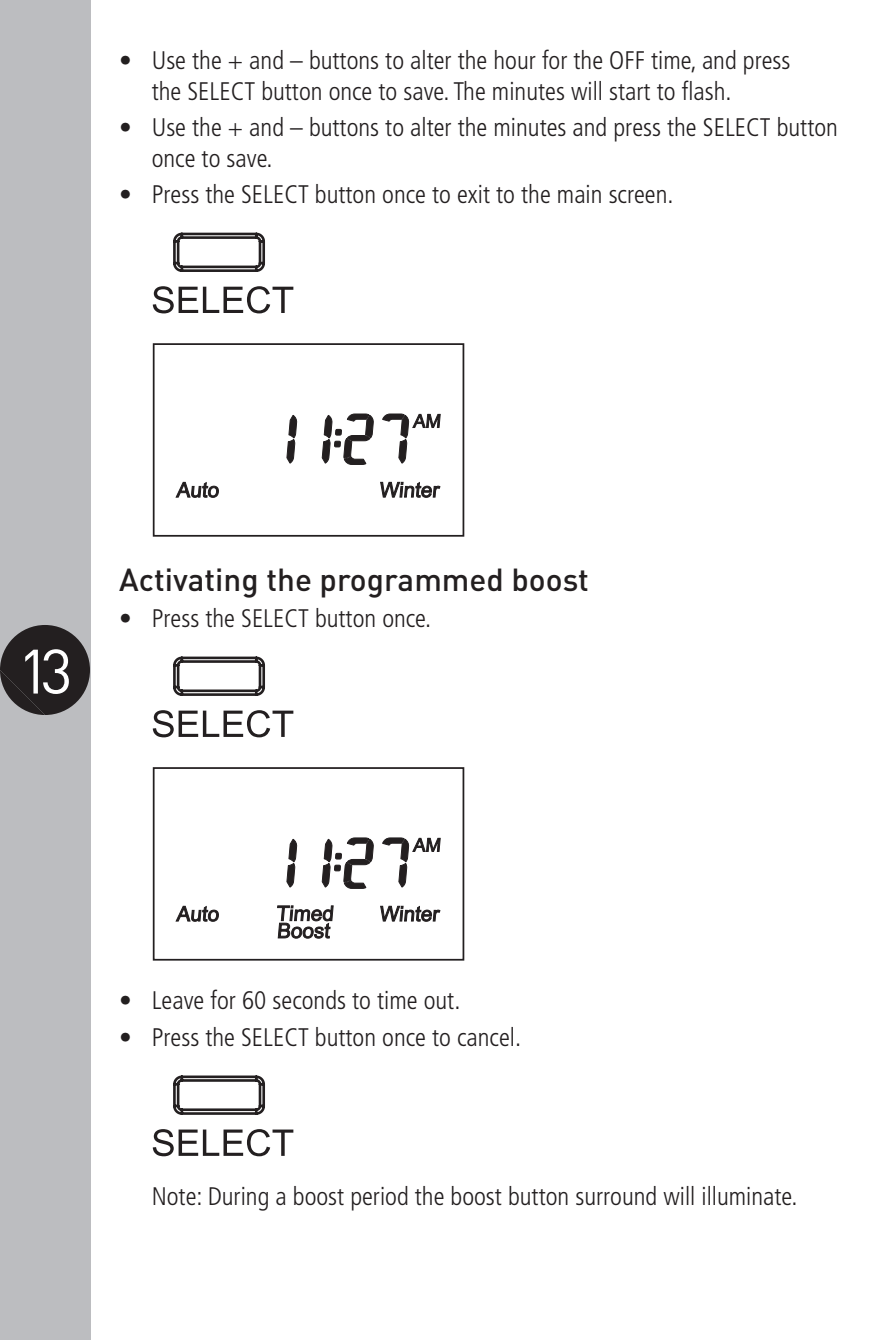
<style>
.page{position:relative;width:893px;height:1340px;background:#fff}
.page>*{position:absolute;margin:0;border:0;box-sizing:border-box;transform-origin:0 0}
.t1{font:61.6px "DINOT";color:#fff}
.t2{font:500 31.5px "DINOT";color:#231f20}
.t3{font:300 condensed 25.55px/30.8px "Frutiger LT";color:#231f20}
</style>
<div class="page">
<div style="left:0;top:0;width:90px;height:1339px;background:#bcbdc0"></div>
<svg style="left:153px;top:286px;width:140px;height:27px"></svg>
<svg style="left:173px;top:233px;width:92px;height:39px"></svg>
<svg style="left:153px;top:1129px;width:140px;height:27px"></svg>
<svg style="left:173px;top:1075px;width:92px;height:40px"></svg>
<svg style="left:153px;top:710px;width:140px;height:27px"></svg>
<svg style="left:173px;top:656px;width:92px;height:40px"></svg>
<svg style="left:381px;top:482px;width:59px;height:15px"></svg>
<svg style="left:176px;top:482px;width:43px;height:15px"></svg>
<svg style="left:287px;top:415px;width:10px;height:48px"></svg>
<svg style="left:383px;top:414px;width:57px;height:49px"></svg>
<svg style="left:322px;top:414px;width:51px;height:50px"></svg>
<div style="left:153px;top:343px;width:311px;height:193px;border:2px solid #231f20"></div>
<svg style="left:381px;top:906px;width:59px;height:15px"></svg>
<svg style="left:176px;top:906px;width:43px;height:15px"></svg>
<svg style="left:278px;top:905px;width:55px;height:33px"></svg>
<svg style="left:287px;top:839px;width:10px;height:48px"></svg>
<svg style="left:383px;top:838px;width:57px;height:49px"></svg>
<svg style="left:322px;top:838px;width:51px;height:50px"></svg>
<div style="left:153px;top:767px;width:311px;height:193px;border:2px solid #231f20"></div>
<svg style="left:0;top:625px;width:90px;height:90px"></svg>
<p class="t3" style="left:152px;top:45px;width:640px;text-indent:-33px">• Use the + and – buttons to alter the hour for the OFF time, and press the SELECT button once to save. The minutes will start to flash.</p>
<p class="t3" style="left:152px;top:112px;width:688px;text-indent:-33px">• Use the + and – buttons to alter the minutes and press the SELECT button once to save.</p>
<p class="t3" style="left:119px;top:179px;width:556px">• Press the SELECT button once to exit to the main screen.</p>
<h1 class="t1" style="left:18px;top:633px;width:57px">13</h1>
<p class="t2" style="left:119px;top:559px;width:471px">Activating the programmed boost</p>
<p class="t3" style="left:119px;top:603px;width:314px">• Press the SELECT button once.</p>
<p class="t3" style="left:119px;top:985px;width:343px">• Leave for 60 seconds to time out.</p>
<p class="t3" style="left:119px;top:1021px;width:404px">• Press the SELECT button once to cancel.</p>
<p class="t3" style="left:152px;top:1181px;width:647px">Note: During a boost period the boost button surround will illuminate.</p>
</div>
